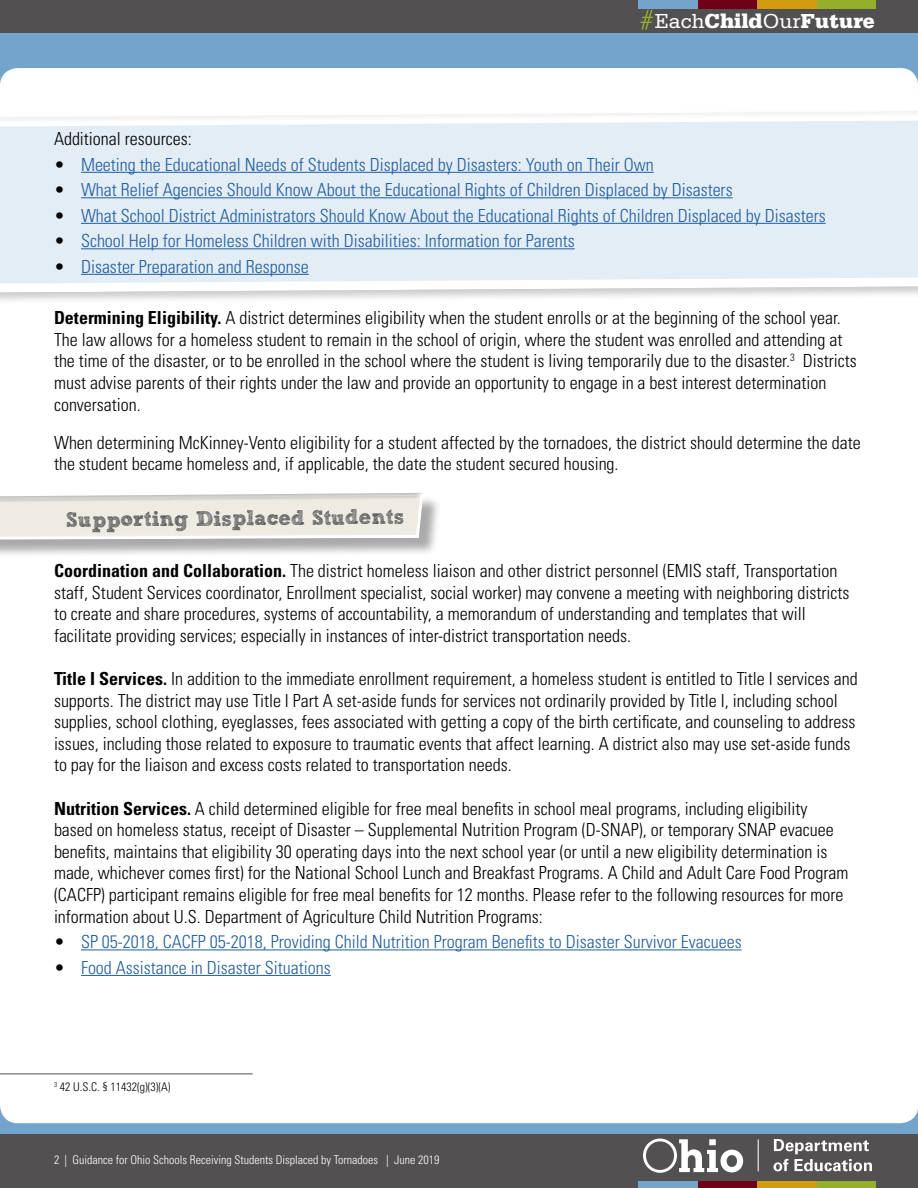
<style>
.page{position:relative;width:918px;height:1188px;background:#fff}
.page>*{position:absolute;margin:0;border:0;box-sizing:border-box;transform-origin:0 0}
.t1{font:900 21.45px "Serifa Std";color:#fff}
.t2{font:21px "Sketch Rockwell";color:#525051}
.t3{font:300 condensed 18px/21.6px "Univers LT Std";color:#000}
.t4{font:300 condensed 18px "Univers LT Std";color:#215e9e}
.t5{font:300 condensed 12px "Univers LT Std";color:#fff}
.t6{font:300 condensed 12px "Univers LT Std";color:#000}
.s1{font-weight:400}
.s2{color:#000}
.s3{font-weight:700}
</style>
<div class="page">
<div style="left:0;top:1115px;width:918px;height:73px;background:#525051"></div>
<div style="left:0;top:0;width:918px;height:36px;background:#525051"></div>
<div style="left:0;top:33px;width:918px;height:69px;background:#73a5cc"></div>
<div style="left:0;top:1105px;width:918px;height:29px;background:#73a5cc"></div>
<div style="left:816px;top:0;width:60px;height:8px;background:#94af2a"></div>
<div style="left:757px;top:0;width:59px;height:8px;background:#d19d10"></div>
<div style="left:698px;top:0;width:59px;height:8px;background:#700017"></div>
<div style="left:639px;top:0;width:59px;height:8px;background:#73a5cc"></div>
<svg style="left:640px;top:10px;width:13px;height:20px"></svg>
<div style="left:816px;top:1181px;width:60px;height:7px;background:#94af2a"></div>
<div style="left:757px;top:1181px;width:59px;height:7px;background:#d19d10"></div>
<div style="left:698px;top:1181px;width:59px;height:7px;background:#700017"></div>
<div style="left:639px;top:1181px;width:59px;height:7px;background:#73a5cc"></div>
<svg style="left:643px;top:1139px;width:100px;height:34px"></svg>
<hr style="left:758px;top:1139px;width:1px;height:32px;background:#fff">
<svg style="left:774px;top:1139px;width:98px;height:32px"></svg>
<div style="left:0;top:68px;width:918px;height:1055px;background:#fff;border-radius:18px"></div>
<div style="left:0;top:108px;width:918px;height:197px;background:#000;opacity:.21"></div>
<svg style="left:0;top:108px;width:918px;height:188px;background:#e5edf4"></svg>
<hr style="left:81px;top:172px;width:573px;height:1px;background:#215e9e">
<hr style="left:81px;top:197px;width:652px;height:1px;background:#215e9e">
<hr style="left:81px;top:223px;width:745px;height:1px;background:#215e9e">
<hr style="left:81px;top:248px;width:494px;height:1px;background:#215e9e">
<hr style="left:81px;top:274px;width:228px;height:1px;background:#215e9e">
<hr style="left:81px;top:949px;width:661px;height:1px;background:#215e9e">
<hr style="left:81px;top:975px;width:250px;height:1px;background:#215e9e">
<div style="left:0;top:495px;width:442px;height:63px;background:#000;opacity:.34"></div>
<div style="left:0;top:486px;width:428px;height:55px;background:#000;opacity:.75"></div>
<hr style="left:0;top:1074px;width:253px;height:1px;background:#525051">
<p class="t1" style="left:655px;top:8px;width:222px"><span class="s1">Each</span>Child<span class="s1">Our</span>Future</p>
<p class="t3" style="left:54px;top:128px;width:139px">Additional resources:</p>
<p class="t4" style="left:54px;top:153px;width:601px"><span class="s2">•</span> Meeting the Educational Needs of Students Displaced by Disasters: Youth on Their Own</p>
<p class="t4" style="left:54px;top:179px;width:680px"><span class="s2">•</span> What Relief Agencies Should Know About the Educational Rights of Children Displaced by Disasters</p>
<p class="t4" style="left:54px;top:204px;width:773px"><span class="s2">•</span> What School District Administrators Should Know About the Educational Rights of Children Displaced by Disasters</p>
<p class="t4" style="left:54px;top:230px;width:522px"><span class="s2">•</span> School Help for Homeless Children with Disabilities: Information for Parents</p>
<p class="t4" style="left:54px;top:255px;width:256px"><span class="s2">•</span> Disaster Preparation and Response</p>
<p class="t3" style="left:54px;top:307px;width:804px"><span class="s3">Determining Eligibility.</span> A district determines eligibility when the student enrolls or at the beginning of the school year.<br>The law allows for a homeless student to remain in the school of origin, where the student was enrolled and attending at the time of the disaster, or to be enrolled in the school where the student is living temporarily due to the disaster.<sup>3</sup> Districts must advise parents of their rights under the law and provide an opportunity to engage in a best interest determination conversation.</p>
<p class="t3" style="left:54px;top:432px;width:808px">When determining McKinney-Vento eligibility for a student affected by the tornadoes, the district should determine the date the student became homeless and, if applicable, the date the student secured housing.</p>
<p class="t2" style="left:66px;top:510px;width:340px;rotate:-1deg">Supporting Displaced Students</p>
<p class="t3" style="left:54px;top:560px;width:797px"><span class="s3">Coordination and Collaboration.</span> The district homeless liaison and other district personnel (EMIS staff, Transportation staff, Student Services coordinator, Enrollment specialist, social worker) may convene a meeting with neighboring districts to create and share procedures, systems of accountability, a memorandum of understanding and templates that will facilitate providing services; especially in instances of inter-district transportation needs.</p>
<p class="t3" style="left:54px;top:668px;width:805px"><span class="s3">Title I Services.</span> In addition to the immediate enrollment requirement, a homeless student is entitled to Title I services and supports. The district may use Title I Part A set-aside funds for services not ordinarily provided by Title I, including school supplies, school clothing, eyeglasses, fees associated with getting a copy of the birth certificate, and counseling to address issues, including those related to exposure to traumatic events that affect learning. A district also may use set-aside funds to pay for the liaison and excess costs related to transportation needs.</p>
<p class="t3" style="left:54px;top:798px;width:796px"><span class="s3">Nutrition Services.</span> A child determined eligible for free meal benefits in school meal programs, including eligibility based on homeless status, receipt of Disaster – Supplemental Nutrition Program (D-SNAP), or temporary SNAP evacuee benefits, maintains that eligibility 30 operating days into the next school year (or until a new eligibility determination is made, whichever comes first) for the National School Lunch and Breakfast Programs. A Child and Adult Care Food Program (CACFP) participant remains eligible for free meal benefits for 12 months. Please refer to the following resources for more information about U.S. Department of Agriculture Child Nutrition Programs:</p>
<p class="t4" style="left:54px;top:931px;width:689px"><span class="s2">•</span> SP 05-2018, CACFP 05-2018, Providing Child Nutrition Program Benefits to Disaster Survivor Evacuees</p>
<p class="t4" style="left:54px;top:956px;width:278px"><span class="s2">•</span> Food Assistance in Disaster Situations</p>
<p class="t6" style="left:54px;top:1079px;width:118px"><sup>3</sup> 42 U.S.C. § 11432(g)(3)(A)</p>
<p class="t5" style="left:54px;top:1152px;width:387px">2 | Guidance for Ohio Schools Receiving Students Displaced by Tornadoes | June 2019</p>
</div>
